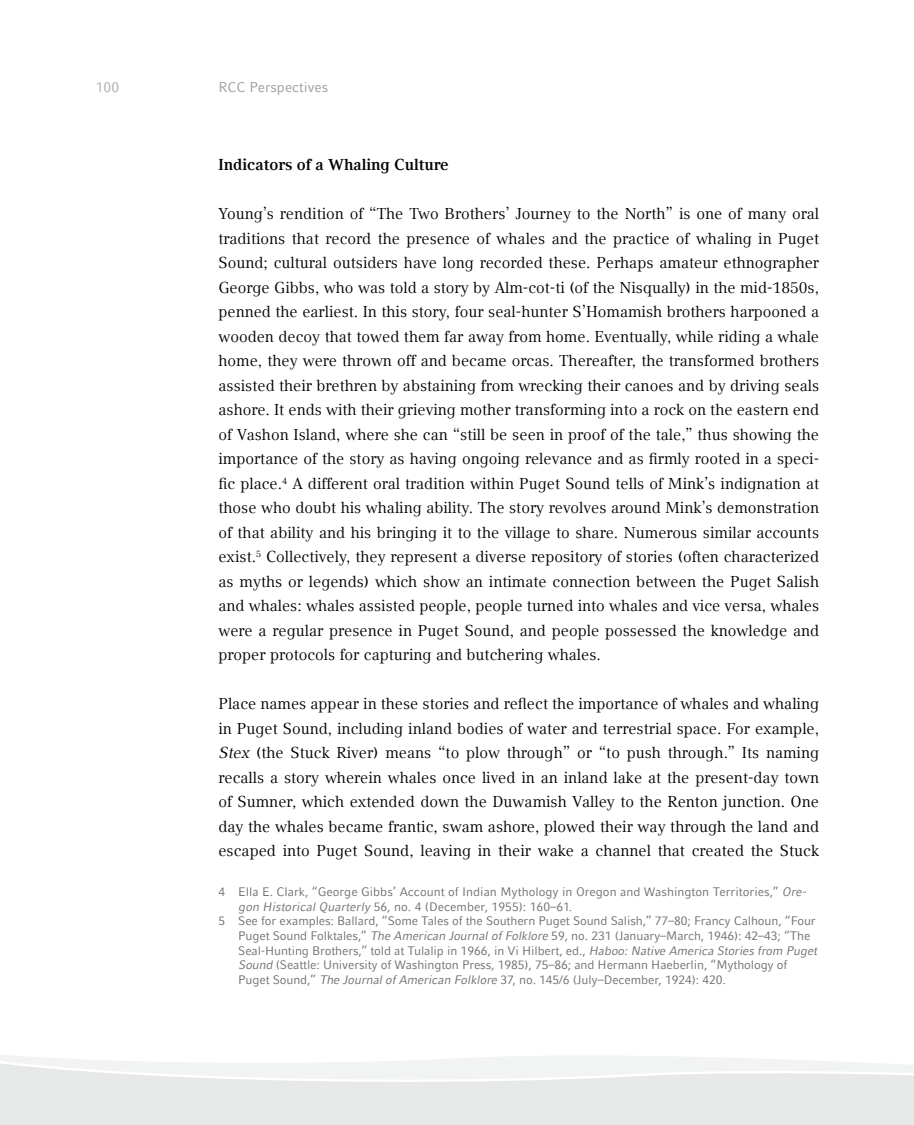
<style>
.page{position:relative;width:914px;height:1125px;background:#fff}
.page>*{position:absolute;margin:0;border:0;box-sizing:border-box;transform-origin:0 0}
.t1{font:15.75px/24.5px "LMU Compatil Text";color:#000;text-align:justify}
.t2{font:700 15.75px "LMU Compatil Text";color:#000}
.t3{font:14px "LMU Compatil Fact";color:#9a9b9b}
.t4{font:14px "LMU Compatil Fact";color:#acadad}
.t5{font:12.25px "LMU Compatil Fact";letter-spacing:-.01em;color:#6f6f6e}
.s1{font-style:italic}
</style>
<div class="page">
<svg style="left:0;top:1055px;width:913px;height:70px;fill:#e7e8e8"></svg>
<p class="t4" style="left:96px;top:79px;width:25px">100</p>
<p class="t3" style="left:218px;top:79px;width:111px">RCC Perspectives</p>
<p class="t2" style="left:218px;top:156px;width:232px">Indicators of a Whaling Culture</p>
<p class="t1" style="left:218px;top:201px;width:602px">Young’s rendition of “The Two Brothers’ Journey to the North” is one of many oral traditions that record the presence of whales and the practice of whaling in Puget Sound; cultural outsiders have long recorded these. Perhaps amateur ethnographer George Gibbs, who was told a story by Alm-cot-ti (of the Nisqually) in the mid-1850s, penned the earliest. In this story, four seal-hunter S’Homamish brothers harpooned a wooden decoy that towed them far away from home. Eventually, while riding a whale home, they were thrown off and became orcas. Thereafter, the transformed brothers assisted their brethren by abstaining from wrecking their canoes and by driving seals ashore. It ends with their grieving mother transforming into a rock on the eastern end of Vashon Island, where she can “still be seen in proof of the tale,” thus showing the importance of the story as having ongoing relevance and as firmly rooted in a speci&shy;fic place.<sup>4</sup> A different oral tradition within Puget Sound tells of Mink’s indignation at those who doubt his whaling ability. The story revolves around Mink’s demonstration of that ability and his bringing it to the village to share. Numerous similar accounts exist.<sup>5</sup> Collectively, they represent a diverse repository of stories (often characterized as myths or legends) which show an intimate connection between the Puget Salish and whales: whales assisted people, people turned into whales and vice versa, whales were a regular presence in Puget Sound, and people possessed the knowledge and proper protocols for capturing and butchering whales.</p>
<p class="t1" style="left:218px;top:691px;width:602px">Place names appear in these stories and reflect the importance of whales and whaling in Puget Sound, including inland bodies of water and terrestrial space. For example, <span class="s1">Stex</span> (the Stuck River) means “to plow through” or “to push through.” Its naming recalls a story wherein whales once lived in an inland lake at the present-day town of Sumner, which extended down the Duwamish Valley to the Renton junction. One day the whales became frantic, swam ashore, plowed their way through the land and escaped into Puget Sound, leaving in their wake a channel that created the Stuck</p>
<p class="t5" style="left:218px;top:884px;width:589px">4 Ella E. Clark, “George Gibbs’ Account of Indian Mythology in Oregon and Washington Territories,” <span class="s1">Ore-</span></p>
<p class="t5" style="left:238px;top:899px;width:335px"><span class="s1">gon Historical Quarterly</span> 56, no. 4 (December, 1955): 160–61.</p>
<p class="t5" style="left:218px;top:914px;width:598px">5 See for examples: Ballard, “Some Tales of the Southern Puget Sound Salish,” 77–80; Francy Calhoun, “Four</p>
<p class="t5" style="left:238px;top:928px;width:573px">Puget Sound Folktales,” <span class="s1">The American Journal of Folklore</span> 59, no. 231 (January–March, 1946): 42–43; “The</p>
<p class="t5" style="left:238px;top:943px;width:580px">Seal-Hunting Brothers,” told at Tulalip in 1966, in Vi Hilbert, ed., <span class="s1">Haboo: Native America Stories from Puget</span></p>
<p class="t5" style="left:238px;top:958px;width:550px"><span class="s1">Sound</span> (Seattle: University of Washington Press, 1985), 75–86; and Hermann Haeberlin, “Mythology of</p>
<p class="t5" style="left:238px;top:972px;width:489px">Puget Sound,” <span class="s1">The Journal of American Folklore</span> 37, no. 145/6 (July–December, 1924): 420.</p>
</div>
